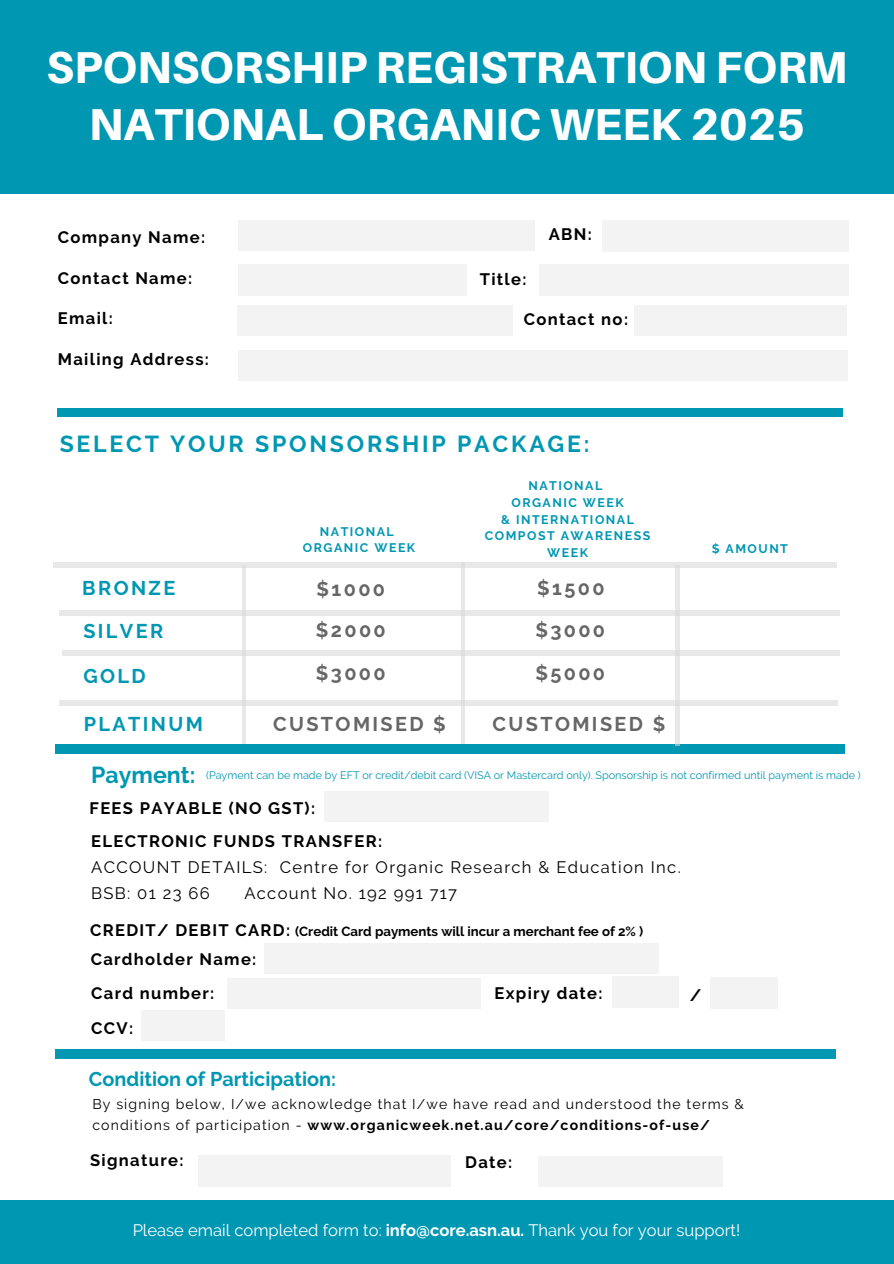
<style>
.page{position:relative;width:894px;height:1264px;background:#fff}
.page>*{position:absolute;margin:0;border:0;box-sizing:border-box;transform-origin:0 0}
.t1{font:800 44.7px/57.4px "Aileron";color:#fff;text-align:center}
.t2{font:700 23.1px "Raleway";letter-spacing:.12em;color:#0097b2}
.t3{font:700 23.1px "Raleway";color:#0097b2}
.t4{font:700 19.8px "Raleway";letter-spacing:.12em;color:#666}
.t5{font:700 19.8px "Raleway";color:#0097b2}
.t6{font:700 19.8px "Raleway";letter-spacing:.12em;color:#0097b2}
.t7{font:700 16.5px "Raleway";letter-spacing:.08em;color:#000}
.t8{font:16.5px/26px "Raleway";letter-spacing:.08em;color:#000}
.t9{font:16.5px "Raleway";color:#fff}
.t10{font:14.1px/21.5px "Raleway";letter-spacing:.08em;color:#000}
.t11{font:700 13.2px "Raleway";color:#000}
.t12{font:700 12.45px/16.5px "Raleway";letter-spacing:.12em;color:#0097b2;text-align:center}
.t13{font:10.8px "Raleway";color:#0097b2}
.s1{font-weight:700}
</style>
<div class="page">
<div style="left:53px;top:561px;width:784px;height:6px;background:#e8e8e8"></div>
<div style="left:60px;top:610px;width:780px;height:5px;background:#e8e8e8"></div>
<div style="left:62px;top:649px;width:776px;height:6px;background:#e8e8e8"></div>
<div style="left:59px;top:700px;width:778px;height:5px;background:#e8e8e8"></div>
<hr style="left:461px;top:562px;width:4px;height:188px;background:#e8e8e8">
<div style="left:57px;top:409px;width:785px;height:7px;background:#0097b2"></div>
<div style="left:55px;top:745px;width:789px;height:9px;background:#0097b2"></div>
<div style="left:0;top:0;width:893px;height:194px;background:#0097b2"></div>
<div style="left:516px;top:220px;width:19px;height:30px;background:#f3f3f3"></div>
<div style="left:256px;top:220px;width:260px;height:30px;background:#f3f3f3"></div>
<div style="left:238px;top:220px;width:18px;height:30px;background:#f3f3f3"></div>
<div style="left:832px;top:221px;width:15px;height:30px;background:#f3f3f3"></div>
<div style="left:617px;top:221px;width:215px;height:30px;background:#f3f3f3"></div>
<div style="left:602px;top:221px;width:15px;height:30px;background:#f3f3f3"></div>
<div style="left:452px;top:265px;width:14px;height:30px;background:#f3f3f3"></div>
<div style="left:252px;top:265px;width:200px;height:30px;background:#f3f3f3"></div>
<div style="left:238px;top:265px;width:14px;height:30px;background:#f3f3f3"></div>
<div style="left:495px;top:305px;width:17px;height:30px;background:#f3f3f3"></div>
<div style="left:254px;top:305px;width:241px;height:30px;background:#f3f3f3"></div>
<div style="left:237px;top:305px;width:17px;height:30px;background:#f3f3f3"></div>
<div style="left:810px;top:350px;width:37px;height:30px;background:#f3f3f3"></div>
<div style="left:275px;top:350px;width:535px;height:30px;background:#f3f3f3"></div>
<div style="left:237px;top:350px;width:38px;height:30px;background:#f3f3f3"></div>
<div style="left:828px;top:264px;width:19px;height:31px;background:#f3f3f3"></div>
<div style="left:558px;top:264px;width:270px;height:31px;background:#f3f3f3"></div>
<div style="left:539px;top:264px;width:19px;height:31px;background:#f3f3f3"></div>
<div style="left:833px;top:305px;width:13px;height:30px;background:#f3f3f3"></div>
<div style="left:647px;top:305px;width:186px;height:30px;background:#f3f3f3"></div>
<div style="left:634px;top:305px;width:13px;height:30px;background:#f3f3f3"></div>
<div style="left:534px;top:791px;width:14px;height:31px;background:#f3f3f3"></div>
<div style="left:338px;top:791px;width:196px;height:31px;background:#f3f3f3"></div>
<div style="left:324px;top:791px;width:14px;height:31px;background:#f3f3f3"></div>
<div style="left:465px;top:978px;width:16px;height:30px;background:#f3f3f3"></div>
<div style="left:243px;top:978px;width:222px;height:30px;background:#f3f3f3"></div>
<div style="left:227px;top:978px;width:16px;height:30px;background:#f3f3f3"></div>
<hr style="left:674px;top:976px;width:4px;height:31px;background:#f3f3f3">
<div style="left:616px;top:976px;width:58px;height:31px;background:#f3f3f3"></div>
<hr style="left:612px;top:976px;width:4px;height:31px;background:#f3f3f3">
<div style="left:772px;top:977px;width:5px;height:31px;background:#f3f3f3"></div>
<div style="left:714px;top:977px;width:58px;height:31px;background:#f3f3f3"></div>
<hr style="left:710px;top:977px;width:4px;height:31px;background:#f3f3f3">
<div style="left:219px;top:1010px;width:5px;height:30px;background:#f3f3f3"></div>
<div style="left:147px;top:1010px;width:72px;height:30px;background:#f3f3f3"></div>
<div style="left:142px;top:1010px;width:5px;height:30px;background:#f3f3f3"></div>
<div style="left:633px;top:943px;width:25px;height:30px;background:#f3f3f3"></div>
<div style="left:288px;top:943px;width:345px;height:30px;background:#f3f3f3"></div>
<div style="left:264px;top:943px;width:24px;height:30px;background:#f3f3f3"></div>
<div style="left:56px;top:1049px;width:779px;height:9px;background:#0097b2"></div>
<hr style="left:242px;top:565px;width:4px;height:179px;background:#e8e8e8">
<div style="left:435px;top:1155px;width:16px;height:31px;background:#f3f3f3"></div>
<div style="left:213px;top:1155px;width:222px;height:31px;background:#f3f3f3"></div>
<div style="left:198px;top:1155px;width:15px;height:31px;background:#f3f3f3"></div>
<div style="left:711px;top:1156px;width:12px;height:30px;background:#f3f3f3"></div>
<div style="left:549px;top:1156px;width:162px;height:30px;background:#f3f3f3"></div>
<div style="left:538px;top:1156px;width:11px;height:30px;background:#f3f3f3"></div>
<div style="left:0;top:1200px;width:893px;height:63px;background:#0097b2"></div>
<hr style="left:675px;top:565px;width:4px;height:180px;background:#e8e8e8">
<p class="t1" style="left:47px;top:38px;width:802px">SPONSORSHIP REGISTRATION FORM<br>NATIONAL ORGANIC WEEK 2025</p>
<p class="t7" style="left:58px;top:228px;width:149px">Company Name:</p>
<p class="t7" style="left:58px;top:268px;width:136px">Contact Name:</p>
<h6 class="t7" style="left:58px;top:309px;width:57px">Email:</h6>
<p class="t7" style="left:58px;top:349px;width:153px">Mailing Address:</p>
<p class="t7" style="left:548px;top:224px;width:45px">ABN:</p>
<p class="t7" style="left:479px;top:269px;width:48px">Title:</p>
<p class="t7" style="left:523px;top:310px;width:106px">Contact no:</p>
<p class="t2" style="left:60px;top:430px;width:531px">SELECT YOUR SPONSORSHIP PACKAGE:</p>
<h3 class="t12" style="left:528px;top:478px;width:75px">NATIONAL</h3>
<p class="t12" style="left:511px;top:494px;width:114px">ORGANIC WEEK</p>
<p class="t12" style="left:484px;top:511px;width:167px">&amp; INTERNATIONAL<br>COMPOST AWARENESS<br>WEEK</p>
<h6 class="t4" style="left:537px;top:576px;width:69px">$1500</h6>
<p class="t4" style="left:535px;top:618px;width:71px">$3000</p>
<p class="t4" style="left:535px;top:661px;width:71px">$5000</p>
<h6 class="t4" style="left:492px;top:712px;width:174px">CUSTOMISED $</h6>
<h4 class="t12" style="left:320px;top:523px;width:75px">NATIONAL</h4>
<p class="t12" style="left:303px;top:539px;width:114px">ORGANIC WEEK</p>
<p class="t12" style="left:711px;top:540px;width:78px">$ AMOUNT</p>
<p class="t4" style="left:316px;top:577px;width:70px">$1000</p>
<p class="t4" style="left:316px;top:618px;width:71px">$2000</p>
<h2 class="t4" style="left:316px;top:661px;width:71px">$3000</h2>
<p class="t4" style="left:273px;top:712px;width:174px">CUSTOMISED $</p>
<p class="t13" style="left:206px;top:769px;width:656px">(Payment can be made by EFT or credit/debit card (VISA or Mastercard only). Sponsorship is not confirmed until payment is made )</p>
<p class="t7" style="left:89px;top:798px;width:227px">FEES PAYABLE (NO GST):</p>
<p class="t7" style="left:91px;top:832px;width:292px">ELECTRONIC FUNDS TRANSFER:</p>
<p class="t8" style="left:91px;top:854px;width:591px">ACCOUNT DETAILS: Centre for Organic Research &amp; Education Inc.<br>BSB: 01 23 66</p>
<p class="t5" style="left:82px;top:576px;width:95px">BRONZE</p>
<h1 class="t5" style="left:83px;top:619px;width:81px">SILVER</h1>
<p class="t5" style="left:83px;top:664px;width:64px">GOLD</p>
<p class="t6" style="left:84px;top:712px;width:121px">PLATINUM</p>
<p class="t3" style="left:91px;top:761px;width:106px">Payment:</p>
<p class="t8" style="left:244px;top:880px;width:214px">Account No. 192 991 717</p>
<p class="t7" style="left:90px;top:920px;width:201px">CREDIT/ DEBIT CARD:</p>
<p class="t11" style="left:295px;top:923px;width:349px">(Credit Card payments will incur a merchant fee of 2% )</p>
<h4 class="t7" style="left:91px;top:949px;width:167px">Cardholder Name:</h4>
<h4 class="t7" style="left:91px;top:983px;width:124px">Card number:</h4>
<h4 class="t7" style="left:494px;top:983px;width:110px">Expiry date:</h4>
<h4 class="t7" style="left:689px;top:985px;width:13px">/</h4>
<h4 class="t7" style="left:91px;top:1018px;width:43px">CCV:</h4>
<h4 class="t5" style="left:89px;top:1067px;width:248px">Condition of Participation:</h4>
<h4 class="t10" style="left:92px;top:1093px;width:653px">By signing below, I/we acknowledge that I/we have read and understood the terms &amp; conditions of participation - <span class="s1">www.organicweek.net.au/core/conditions-of-use/</span></h4>
<h4 class="t7" style="left:90px;top:1150px;width:95px">Signature:</h4>
<h4 class="t7" style="left:465px;top:1151px;width:49px">Date:</h4>
<h4 class="t9" style="left:133px;top:1220px;width:609px">Please email completed form to: <span class="s1">info@core.asn.au.</span> Thank you for your support!</h4>
</div>
